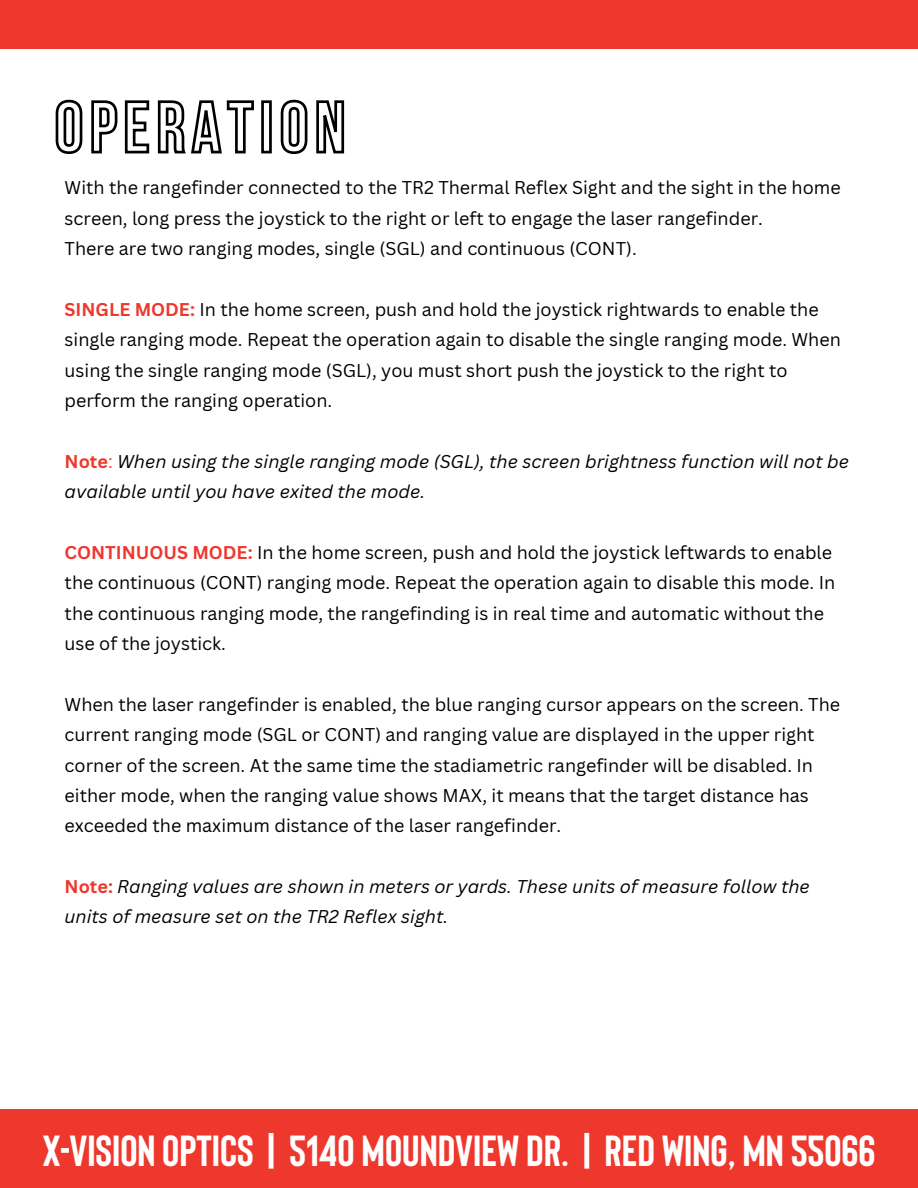
<style>
.page{position:relative;width:918px;height:1188px;background:#fff}
.page>*{position:absolute;margin:0;border:0;box-sizing:border-box;transform-origin:0 0}
.t1{font:700 43.5px "Bison";color:#fff}
.t2{font:18px/30.3px "Canva Sans";color:#000}
.t3{font:italic 18px/30.3px "Canva Sans";color:#000}
.s1{font-weight:700;color:#ee382d}
.s2{font-weight:700;font-style:normal;color:#ee382d}
.s3{font-style:normal;color:#ee382d}
</style>
<div class="page">
<div style="left:0;top:0;width:918px;height:48px;background:#ee382d"></div>
<div style="left:0;top:1110px;width:918px;height:78px;background:#ee382d"></div>
<svg style="left:55px;top:99px;width:290px;height:55px"></svg>
<p class="t2" style="left:65px;top:172px;width:778px">With the rangefinder connected to the TR2 Thermal Reflex Sight and the sight in the home screen, long press the joystick to the right or left to engage the laser rangefinder.</p>
<p class="t2" style="left:65px;top:233px;width:574px">There are two ranging modes, single (SGL) and continuous (CONT).</p>
<p class="t2" style="left:65px;top:294px;width:778px"><span class="s1">SINGLE MODE:</span> In the home screen, push and hold the joystick rightwards to enable the single ranging mode. Repeat the operation again to disable the single ranging mode. When using the single ranging mode (SGL), you must short push the joystick to the right to perform the ranging operation.</p>
<p class="t3" style="left:65px;top:446px;width:786px"><span class="s2">Note</span><span class="s3">:</span> When using the single ranging mode (SGL), the screen brightness function will not be available until you have exited the mode.</p>
<p class="t2" style="left:65px;top:537px;width:772px"><span class="s1">CONTINUOUS MODE:</span> In the home screen, push and hold the joystick leftwards to enable the continuous (CONT) ranging mode. Repeat the operation again to disable this mode. In the continuous ranging mode, the rangefinding is in real time and automatic without the use of the joystick.</p>
<p class="t2" style="left:65px;top:689px;width:777px">When the laser rangefinder is enabled, the blue ranging cursor appears on the screen. The current ranging mode (SGL or CONT) and ranging value are displayed in the upper right corner of the screen. At the same time the stadiametric rangefinder will be disabled. In either mode, when the ranging value shows MAX, it means that the target distance has exceeded the maximum distance of the laser rangefinder.</p>
<p class="t3" style="left:65px;top:871px;width:747px"><span class="s2">Note:</span> Ranging values are shown in meters or yards. These units of measure follow the units of measure set on the TR2 Reflex sight.</p>
<h2 class="t1" style="left:43px;top:1122px;width:834px">X-VISION OPTICS | 5140 MOUNDVIEW DR. | RED WING, MN 55066</h2>
</div>
